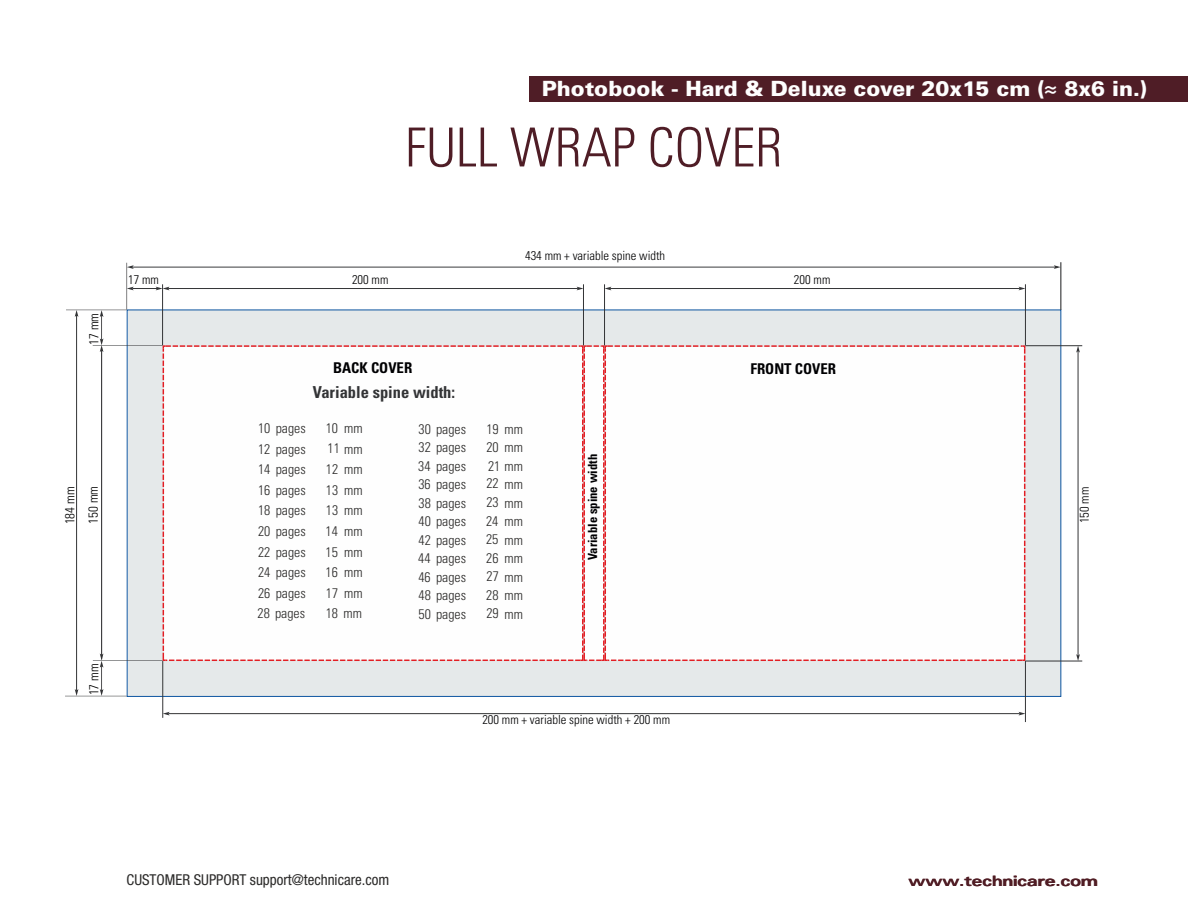
<style>
.page{position:relative;width:1188px;height:918px;background:#fff}
.page>*{position:absolute;margin:0;border:0;box-sizing:border-box;transform-origin:0 0}
.t1{font:300 condensed 53.85px "Univers LT Std";color:#4f1d26}
.t2{font:900 21px "Univers LT Std";color:#fefefe}
.t3{font:700 condensed 16.5px "Univers LT Std";color:#333436}
.t4{font:condensed 15px "Helvetica Neue LT Std";color:#2b2a29}
.t5{font:700 condensed 14.85px "Univers LT Std";color:#000002}
.t6{font:700 expanded 14.25px "Univers LT Std";color:#4f1d26}
.t7{font:300 condensed 13.8px/18.5px "Univers LT Std";color:#2b2a29;text-align:justify}
.t8{font:300 condensed 13.05px "Univers LT Std";color:#000}
.t9{font:300 condensed 12.6px "Univers LT Std";color:#000002}
.t10{font:700 condensed 12.6px "Univers LT Std";color:#000002}
</style>
<div class="page">
<div style="left:128px;top:310px;width:932px;height:386px;background:#e5e9ea"></div>
<div style="left:162px;top:345px;width:864px;height:317px;background:#fefefe"></div>
<hr style="left:162px;top:284px;width:1px;height:61px;background:#333436">
<hr style="left:127px;top:263px;width:1px;height:47px;background:#333436">
<hr style="left:583px;top:284px;width:1px;height:61px;background:#333436">
<hr style="left:1025px;top:284px;width:1px;height:61px;background:#333436">
<hr style="left:604px;top:284px;width:1px;height:61px;background:#333436">
<hr style="left:168px;top:288px;width:410px;height:1px;background:#333436">
<svg style="left:577px;top:287px;width:6px;height:3px"></svg>
<svg style="left:127px;top:287px;width:42px;height:3px"></svg>
<hr style="left:610px;top:288px;width:410px;height:1px;background:#333436">
<svg style="left:605px;top:287px;width:6px;height:3px"></svg>
<svg style="left:1019px;top:287px;width:6px;height:3px"></svg>
<hr style="left:1025px;top:345px;width:57px;height:1px;background:#333436">
<hr style="left:1025px;top:661px;width:57px;height:1px;background:#333436">
<hr style="left:1078px;top:351px;width:1px;height:304px;background:#333436">
<svg style="left:1076px;top:346px;width:4px;height:7px"></svg>
<svg style="left:1076px;top:654px;width:4px;height:7px"></svg>
<hr style="left:163px;top:661px;width:1px;height:57px;background:#333436">
<hr style="left:1025px;top:661px;width:1px;height:61px;background:#333436">
<hr style="left:168px;top:713px;width:852px;height:1px;background:#333436">
<svg style="left:163px;top:712px;width:7px;height:3px"></svg>
<svg style="left:1019px;top:712px;width:6px;height:3px"></svg>
<hr style="left:66px;top:310px;width:61px;height:1px;background:#333436">
<hr style="left:76px;top:315px;width:1px;height:376px;background:#333436">
<svg style="left:75px;top:310px;width:3px;height:7px"></svg>
<hr style="left:93px;top:345px;width:69px;height:1px;background:#333436">
<hr style="left:65px;top:696px;width:62px;height:1px;background:#333436">
<hr style="left:101px;top:349px;width:1px;height:310px;background:#333436">
<svg style="left:75px;top:689px;width:3px;height:7px"></svg>
<hr style="left:93px;top:660px;width:70px;height:1px;background:#333436">
<svg style="left:100px;top:310px;width:3px;height:42px"></svg>
<svg style="left:100px;top:654px;width:3px;height:42px"></svg>
<hr style="left:132px;top:267px;width:925px;height:1px;background:#333436">
<svg style="left:127px;top:265px;width:7px;height:4px"></svg>
<svg style="left:1054px;top:265px;width:7px;height:4px"></svg>
<hr style="left:1061px;top:262px;width:1px;height:48px;background:#333436">
<div style="left:529px;top:76px;width:659px;height:26px;background:#4f1d26"></div>
<h2 class="t2" style="left:542px;top:81px;width:607px">Photobook - Hard &amp; Deluxe cover 20x15 cm (≈ 8x6 in.)</h2>
<h1 class="t1" style="left:405px;top:127px;width:379px">FULL WRAP COVER</h1>
<p class="t8" style="left:89px;top:345px;width:33px;rotate:-90deg">17 mm</p>
<p class="t8" style="left:65px;top:524px;width:39px;rotate:-90deg">184 mm</p>
<p class="t8" style="left:88px;top:524px;width:39px;rotate:-90deg">150 mm</p>
<p class="t8" style="left:89px;top:695px;width:33px;rotate:-90deg">17 mm</p>
<p class="t9" style="left:525px;top:251px;width:142px">434 mm + variable spine width</p>
<p class="t9" style="left:128px;top:275px;width:32px">17 mm</p>
<p class="t9" style="left:352px;top:275px;width:38px">200 mm</p>
<p class="t9" style="left:794px;top:275px;width:38px">200 mm</p>
<p class="t5" style="left:333px;top:363px;width:81px">BACK COVER</p>
<p class="t5" style="left:750px;top:363px;width:87px">FRONT COVER</p>
<p class="t3" style="left:313px;top:386px;width:144px">Variable spine width:</p>
<p class="t7" style="left:258px;top:421px;width:49px">10 pages</p>
<p class="t7" style="left:326px;top:421px;width:38px">10 mm</p>
<p class="t7" style="left:419px;top:421px;width:49px">30 pages</p>
<p class="t7" style="left:486px;top:421px;width:38px">19 mm</p>
<p class="t7" style="left:258px;top:441px;width:49px">12 pages</p>
<p class="t7" style="left:328px;top:441px;width:37px">11 mm</p>
<p class="t7" style="left:419px;top:440px;width:49px">32 pages</p>
<p class="t7" style="left:486px;top:440px;width:38px">20 mm</p>
<p class="t7" style="left:258px;top:462px;width:49px">14 pages</p>
<p class="t7" style="left:326px;top:462px;width:38px">12 mm</p>
<p class="t7" style="left:258px;top:483px;width:49px">16 pages</p>
<p class="t7" style="left:326px;top:482px;width:38px">13 mm</p>
<p class="t7" style="left:258px;top:503px;width:49px">18 pages</p>
<p class="t7" style="left:326px;top:503px;width:38px">13 mm</p>
<p class="t7" style="left:258px;top:524px;width:49px">20 pages</p>
<p class="t7" style="left:326px;top:524px;width:14px">14</p>
<p class="t7" style="left:344px;top:524px;width:20px">mm</p>
<p class="t7" style="left:258px;top:544px;width:49px">22 pages</p>
<p class="t7" style="left:326px;top:544px;width:14px">15</p>
<p class="t7" style="left:344px;top:544px;width:20px">mm</p>
<p class="t7" style="left:258px;top:565px;width:49px">24 pages</p>
<p class="t7" style="left:326px;top:565px;width:38px">16 mm</p>
<p class="t7" style="left:258px;top:585px;width:49px">26 pages</p>
<p class="t7" style="left:326px;top:585px;width:38px">17 mm</p>
<p class="t7" style="left:258px;top:606px;width:49px">28 pages</p>
<p class="t7" style="left:326px;top:606px;width:38px">18 mm</p>
<p class="t7" style="left:418px;top:458px;width:49px">34 pages</p>
<p class="t7" style="left:488px;top:458px;width:36px">21 mm</p>
<p class="t7" style="left:418px;top:477px;width:49px">36 pages</p>
<p class="t7" style="left:486px;top:476px;width:38px">22 mm</p>
<p class="t7" style="left:419px;top:495px;width:49px">38 pages</p>
<p class="t7" style="left:486px;top:495px;width:38px">23 mm</p>
<p class="t7" style="left:419px;top:514px;width:49px">40 pages</p>
<p class="t7" style="left:486px;top:514px;width:38px">24 mm</p>
<p class="t7" style="left:419px;top:532px;width:49px">42 pages</p>
<p class="t7" style="left:486px;top:532px;width:38px">25 mm</p>
<p class="t7" style="left:418px;top:551px;width:49px">44 pages 46 pages 48 pages 50 pages</p>
<p class="t7" style="left:486px;top:551px;width:38px">26 mm</p>
<p class="t7" style="left:487px;top:569px;width:38px">27 mm</p>
<p class="t7" style="left:486px;top:588px;width:38px">28 mm</p>
<p class="t7" style="left:486px;top:606px;width:38px">29 mm</p>
<p class="t10" style="left:588px;top:560px;width:108px;rotate:-90deg">Variable spine width</p>
<p class="t9" style="left:482px;top:715px;width:189px">200 mm + variable spine width + 200 mm</p>
<p class="t9" style="left:1080px;top:523px;width:38px;rotate:-90deg">150 mm</p>
<p class="t4" style="left:127px;top:874px;width:264px">CUSTOMER SUPPORT support@technicare.com</p>
<p class="t6" style="left:909px;top:876px;width:190px">www.technicare.com</p>
</div>
